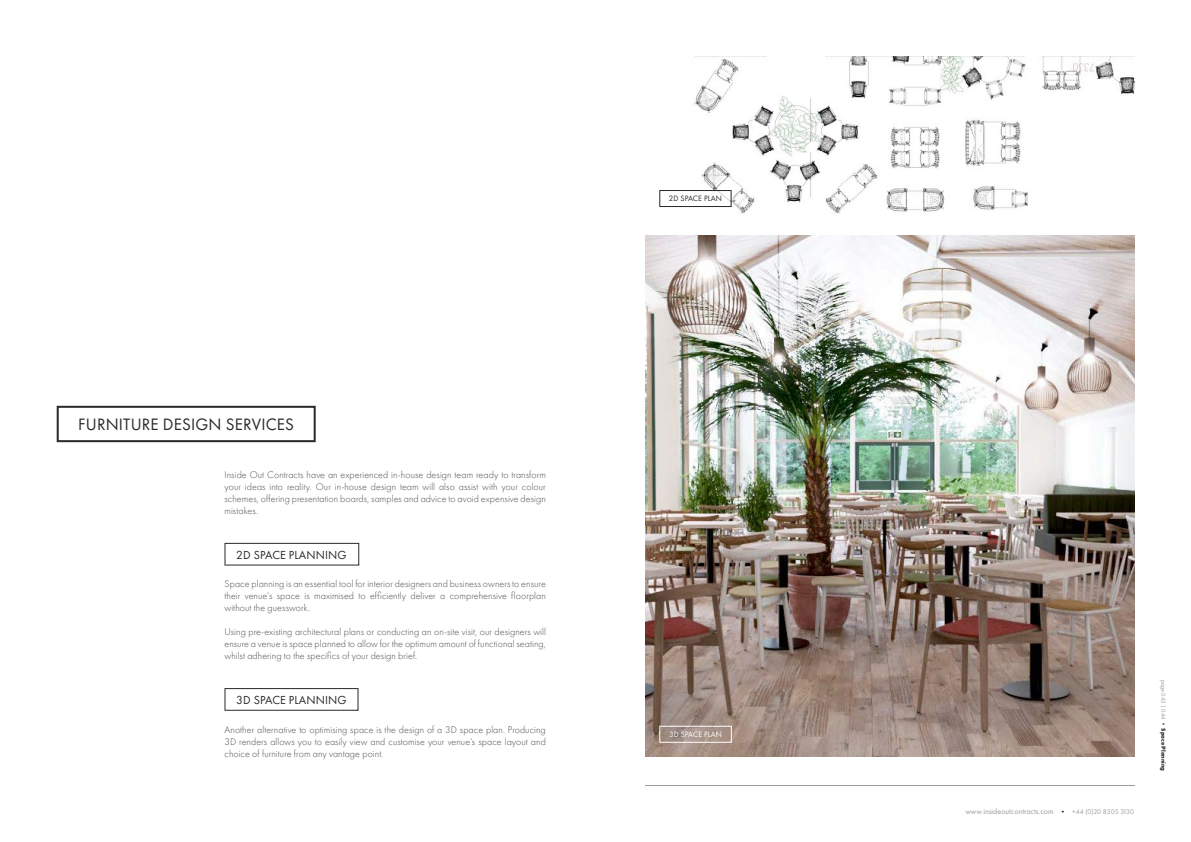
<style>
.page{position:relative;width:1191px;height:842px;background:#fff}
.page>*{position:absolute;margin:0;border:0;box-sizing:border-box;transform-origin:0 0}
.t1{font:17px "Futura PT";letter-spacing:.01em;color:#282827}
.t2{font:12px "Futura PT";letter-spacing:.01em;color:#282827}
.t3{font:300 10px/12px "Futura PT";letter-spacing:.005em;color:#4a4a49;text-align:justify}
.t4{font:8px "Futura PT";color:#9d9d9c}
.t5{font:8px "Futura PT";letter-spacing:.01em;color:#fff}
.t6{font:8px "Futura PT";letter-spacing:.01em;color:#282827}
.t7{font:700 6px "Futura PT";color:#282827}
.s1{font-size:7px;color:#282827}
.s2{font-size:7px}
.s3{font-weight:400;color:#9d9d9c}
</style>
<div class="page">
<hr style="left:645px;top:785px;width:489px;height:1px;background:#9d9d9c">
<svg style="left:224px;top:543px;width:135px;height:22px"></svg>
<svg style="left:224px;top:688px;width:134px;height:23px"></svg>
<svg style="left:57px;top:406px;width:259px;height:36px"></svg>
<img style="left:645px;top:235px;width:489px;height:522px">
<img style="left:694px;top:57px;width:440px;height:157px">
<svg style="left:659px;top:726px;width:73px;height:17px"></svg>
<svg style="left:659px;top:190px;width:72px;height:17px"></svg>
<h1 class="t1" style="left:78px;top:414px;width:217px">FURNITURE DESIGN SERVICES</h1>
<p class="t3" style="left:224px;top:469px;width:323px">Inside Out Contracts have an experienced in-house design team ready to transform your ideas into reality. Our in-house design team will also assist with your colour schemes, offering presentation boards, samples and advice to avoid expensive design mistakes.</p>
<p class="t2" style="left:236px;top:547px;width:112px">2D SPACE PLANNING</p>
<p class="t3" style="left:224px;top:578px;width:323px">Space planning is an essential tool for interior designers and business owners to ensure their venue’s space is maximised to efficiently deliver a comprehensive floorplan without the guesswork.</p>
<p class="t3" style="left:224px;top:626px;width:323px">Using pre-existing architectural plans or conducting an on-site visit, our designers will ensure a venue is space planned to allow for the optimum amount of functional seating, whilst adhering to the specifics of your design brief.</p>
<p class="t2" style="left:236px;top:693px;width:112px">3D SPACE PLANNING</p>
<p class="t3" style="left:224px;top:723px;width:323px">Another alternative to optimising space is the design of a 3D space plan. Producing 3D renders allows you to easily view and customise your venue’s space layout and choice of furniture from any vantage point.</p>
<p class="t6" style="left:669px;top:194px;width:54px">2D SPACE PLAN</p>
<p class="t5" style="left:669px;top:730px;width:54px">3D SPACE PLAN</p>
<p class="t4" style="left:965px;top:806px;width:170px">www.insideoutcontracts.com <span class="s1">•</span> <span class="s2">+44 (0)20 8305 3130</span></p>
<p class="t7" style="left:1167px;top:680px;width:93px;rotate:90deg"><span class="s3">page 043 | 044</span> • Space Planning</p>
</div>
